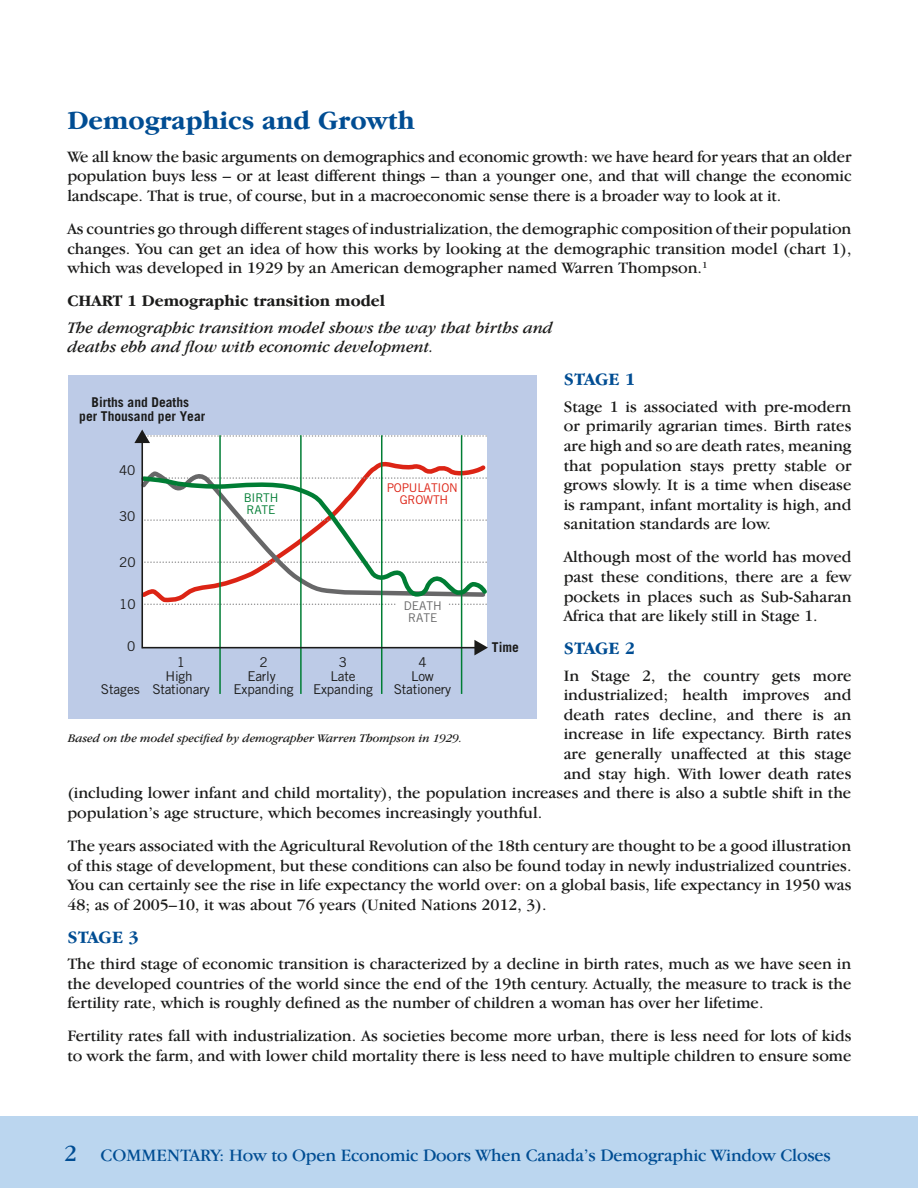
<style>
.page{position:relative;width:918px;height:1188px;background:#fff}
.page>*{position:absolute;margin:0;border:0;box-sizing:border-box;transform-origin:0 0}
.H-1{font:700 27px "Garamond IT Cby BT";color:#004d93}
.t1{font:18px "Garamond IT Cby BT";letter-spacing:-.01em;color:#004d93}
.S-1{font:700 18px "Garamond IT Cby BT";letter-spacing:-.01em;color:#004d93}
.body{font:16.5px/19.6px "Garamond IT Cby BT";color:#1b1b1a;text-align:justify}
.body-2{font:italic 16.5px/19.6px "Garamond IT Cby BT";color:#1b1b1a}
.body-3{font:700 16.5px "Garamond IT Cby BT";color:#1b1b1a}
.t2{font:13.5px/13.5px "Trade Gothic";letter-spacing:-.015em;color:#1b1b1a;text-align:center}
.t3{font:700 13.5px/13.5px "Trade Gothic";color:#1b1b1a;text-align:center}
.body-4{font:italic 12px "Garamond IT Cby BT";color:#1b1b1a}
.t4{font:12px/12px "Trade Gothic";letter-spacing:-.015em;color:#dd2416;text-align:center}
.t5{font:12px/12px "Trade Gothic";letter-spacing:-.015em;color:#007d34}
.t6{font:12px/12px "Trade Gothic";color:#676768;text-align:center}
.s1{font-size:24px}
</style>
<div class="page">
<div style="left:0;top:1117px;width:918px;height:71px;background:#bbd6ef"></div>
<div style="left:68px;top:375px;width:469px;height:344px;background:#bdcbe7"></div>
<div style="left:142px;top:435px;width:345px;height:213px;background:#fff"></div>
<svg style="left:144px;top:461px;width:343px;height:143px"></svg>
<svg style="left:145px;top:604px;width:342px;height:1px"></svg>
<svg style="left:144px;top:470px;width:343px;height:4px"></svg>
<svg style="left:143px;top:474px;width:344px;height:127px"></svg>
<hr style="left:219px;top:435px;width:2px;height:259px;background:#007d34">
<hr style="left:300px;top:435px;width:2px;height:259px;background:#007d34">
<hr style="left:381px;top:435px;width:1px;height:259px;background:#007d34">
<hr style="left:461px;top:435px;width:1px;height:259px;background:#007d34">
<hr style="left:143px;top:647px;width:334px;height:1px;background:#1b1b1a">
<svg style="left:474px;top:640px;width:14px;height:15px"></svg>
<hr style="left:141px;top:441px;width:2px;height:207px;background:#1b1b1a">
<svg style="left:134px;top:430px;width:353px;height:13px"></svg>
<div style="left:397px;top:599px;width:50px;height:12px;background:#fff"></div>
<p class="H-1" style="left:67px;top:105px;width:349px">Demographics and Growth</p>
<p class="body" style="left:67px;top:146px;width:786px">We all know the basic arguments on demographics and economic growth: we have heard for years that an older population buys less – or at least different things – than a younger one, and that will change the economic landscape. That is true, of course, but in a macroeconomic sense there is a broader way to look at it.</p>
<p class="body" style="left:67px;top:219px;width:786px">As countries go through different stages of industrialization, the demographic composition of their population changes. You can get an idea of how this works by looking at the demographic transition model (chart 1), which was developed in 1929 by an American demographer named Warren Thompson.<sup>1</sup></p>
<p class="body-3" style="left:67px;top:292px;width:319px">CHART 1 Demographic transition model</p>
<p class="body-2" style="left:67px;top:317px;width:487px">The demographic transition model shows the way that births and deaths ebb and flow with economic development.</p>
<p class="S-1" style="left:564px;top:369px;width:73px">STAGE 1</p>
<p class="body" style="left:564px;top:396px;width:289px">Stage 1 is associated with pre-modern or primarily agrarian times. Birth rates are high and so are death rates, meaning that population stays pretty stable or grows slowly. It is a time when disease is rampant, infant mortality is high, and sanitation standards are low.</p>
<p class="body" style="left:564px;top:547px;width:289px">Although most of the world has moved past these conditions, there are a few pockets in places such as Sub-Saharan Africa that are likely still in Stage 1.</p>
<p class="S-1" style="left:564px;top:638px;width:73px">STAGE 2</p>
<p class="body" style="left:564px;top:665px;width:289px">In Stage 2, the country gets more</p>
<p class="body" style="left:564px;top:685px;width:289px">industrialized; health improves and</p>
<p class="body" style="left:564px;top:704px;width:289px">death rates decline, and there is an</p>
<p class="body" style="left:564px;top:724px;width:289px">increase in life expectancy. Birth rates</p>
<p class="body" style="left:564px;top:744px;width:289px">are generally unaffected at this stage</p>
<p class="body" style="left:564px;top:763px;width:289px">and stay high. With lower death rates</p>
<p class="body" style="left:67px;top:783px;width:785px">(including lower infant and child mortality), the population increases and there is also a subtle shift in the</p>
<p class="body" style="left:67px;top:802px;width:476px">population’s age structure, which becomes increasingly youthful.</p>
<p class="body" style="left:67px;top:835px;width:786px">The years associated with the Agricultural Revolution of the 18th century are thought to be a good illustration of this stage of development, but these conditions can also be found today in newly industrialized countries.<br>You can certainly see the rise in life expectancy the world over: on a global basis, life expectancy in 1950 was 48; as of 2005–10, it was about 76 years (United Nations 2012, 3).</p>
<p class="S-1" style="left:67px;top:927px;width:73px">STAGE 3</p>
<p class="body" style="left:67px;top:954px;width:786px">The third stage of economic transition is characterized by a decline in birth rates, much as we have seen in the developed countries of the world since the end of the 19th century. Actually, the measure to track is the fertility rate, which is roughly defined as the number of children a woman has over her lifetime.</p>
<p class="body" style="left:67px;top:1026px;width:786px">Fertility rates fall with industrialization. As societies become more urban, there is less need for lots of kids to work the farm, and with lower child mortality there is less need to have multiple children to ensure some</p>
<p class="t3" style="left:79px;top:396px;width:127px">Births and Deaths<br>per Thousand per Year</p>
<p class="t2" style="left:119px;top:464px;width:18px">40</p>
<p class="t4" style="left:387px;top:481px;width:73px">POPULATION<br>GROWTH</p>
<p class="t5" style="left:244px;top:492px;width:36px">BIRTH<br>RATE</p>
<p class="t2" style="left:119px;top:509px;width:18px">30</p>
<p class="t2" style="left:119px;top:555px;width:18px">20</p>
<p class="t2" style="left:119px;top:597px;width:18px">10</p>
<p class="t6" style="left:404px;top:600px;width:40px">DEATH<br>RATE</p>
<p class="t2" style="left:127px;top:639px;width:10px">0</p>
<p class="t3" style="left:492px;top:640px;width:28px">Time</p>
<p class="t2" style="left:152px;top:655px;width:59px">1<br>High<br>Stationary</p>
<p class="t2" style="left:234px;top:655px;width:61px">2<br>Early<br>Expanding</p>
<p class="t2" style="left:313px;top:655px;width:61px">3<br>Late<br>Expanding</p>
<p class="t2" style="left:411px;top:655px;width:24px">4<br>Low</p>
<p class="t2" style="left:101px;top:683px;width:40px">Stages</p>
<p class="t2" style="left:394px;top:682px;width:59px">Stationery</p>
<p class="body-4" style="left:68px;top:732px;width:396px">Based on the model specified by demographer Warren Thompson in 1929.</p>
<p class="t1" style="left:64px;top:1144px;width:768px"><span class="s1">2</span> COMMENTARY: How to Open Economic Doors When Canada’s Demographic Window Closes</p>
</div>
